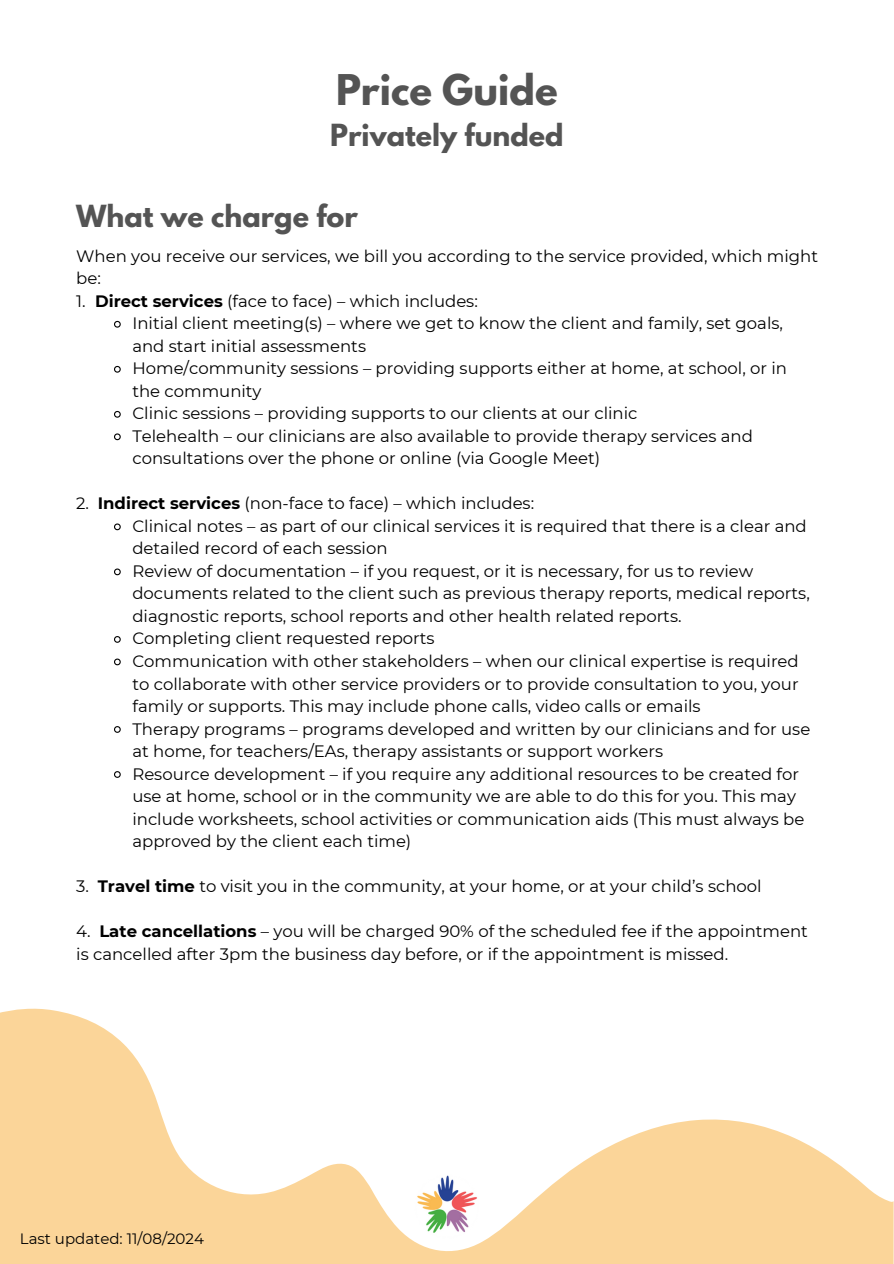
<style>
.page{position:relative;width:894px;height:1264px;background:#fff}
.page>*{position:absolute;margin:0;border:0;box-sizing:border-box;transform-origin:0 0}
.t1{font:700 37.5px "League Spartan";color:#545454}
.t2{font:700 27px "League Spartan";color:#545454}
.t3{font:16.5px/22.5px "Montserrat";color:#000}
.t4{font:15px "Montserrat";color:#000}
.s1{font-weight:700}
</style>
<div class="page">
<svg style="left:0;top:1008px;width:893px;height:255px"></svg>
<svg style="left:114px;top:320px;width:7px;height:8px"></svg>
<svg style="left:114px;top:365px;width:7px;height:8px"></svg>
<svg style="left:114px;top:410px;width:7px;height:8px"></svg>
<svg style="left:114px;top:433px;width:7px;height:8px"></svg>
<svg style="left:114px;top:523px;width:7px;height:8px"></svg>
<svg style="left:114px;top:568px;width:7px;height:8px"></svg>
<svg style="left:114px;top:636px;width:7px;height:7px"></svg>
<svg style="left:114px;top:658px;width:7px;height:8px"></svg>
<svg style="left:114px;top:726px;width:7px;height:7px"></svg>
<svg style="left:114px;top:771px;width:7px;height:7px"></svg>
<h1 class="t1" style="left:336px;top:72px;width:223px">Price Guide</h1>
<h1 class="t2" style="left:330px;top:122px;width:235px">Privately funded</h1>
<p class="t2" style="left:76px;top:203px;width:283px">What we charge for</p>
<p class="t3" style="left:76px;top:245px;width:743px">When you receive our services, we bill you according to the service provided, which might be:</p>
<p class="t3" style="left:76px;top:290px;width:403px">1. <span class="s1">Direct services</span> (face to face) – which includes:</p>
<p class="t3" style="left:132px;top:312px;width:652px">Initial client meeting(s) – where we get to know the client and family, set goals, and start initial assessments</p>
<p class="t3" style="left:132px;top:357px;width:656px">Home/community sessions – providing supports either at home, at school, or in the community</p>
<p class="t3" style="left:132px;top:402px;width:506px">Clinic sessions – providing supports to our clients at our clinic</p>
<p class="t3" style="left:132px;top:425px;width:621px">Telehealth – our clinicians are also available to provide therapy services and consultations over the phone or online (via Google Meet)</p>
<p class="t3" style="left:76px;top:492px;width:459px">2. <span class="s1">Indirect services</span> (non-face to face) – which includes:</p>
<p class="t3" style="left:132px;top:515px;width:675px">Clinical notes – as part of our clinical services it is required that there is a clear and detailed record of each session</p>
<p class="t3" style="left:132px;top:560px;width:678px">Review of documentation – if you request, or it is necessary, for us to review documents related to the client such as previous therapy reports, medical reports, diagnostic reports, school reports and other health related reports.</p>
<p class="t3" style="left:132px;top:627px;width:303px">Completing client requested reports</p>
<p class="t3" style="left:132px;top:650px;width:667px;text-align:justify">Communication with other stakeholders – when our clinical expertise is required to collaborate with other service providers or to provide consultation to you, your family or supports. This may include phone calls, video calls or emails</p>
<p class="t3" style="left:132px;top:717px;width:679px">Therapy programs – programs developed and written by our clinicians and for use at home, for teachers/EAs, therapy assistants or support workers</p>
<p class="t3" style="left:132px;top:762px;width:673px">Resource development – if you require any additional resources to be created for use at home, school or in the community we are able to do this for you. This may include worksheets, school activities or communication aids (This must always be approved by the client each time)</p>
<p class="t3" style="left:76px;top:875px;width:686px">3. <span class="s1">Travel time</span> to visit you in the community, at your home, or at your child’s school</p>
<p class="t3" style="left:76px;top:920px;width:733px">4. <span class="s1">Late cancellations</span> – you will be charged 90% of the scheduled fee if the appointment is cancelled after 3pm the business day before, or if the appointment is missed.</p>
<p class="t4" style="left:20px;top:1229px;width:185px">Last updated: 11/08/2024</p>
</div>
